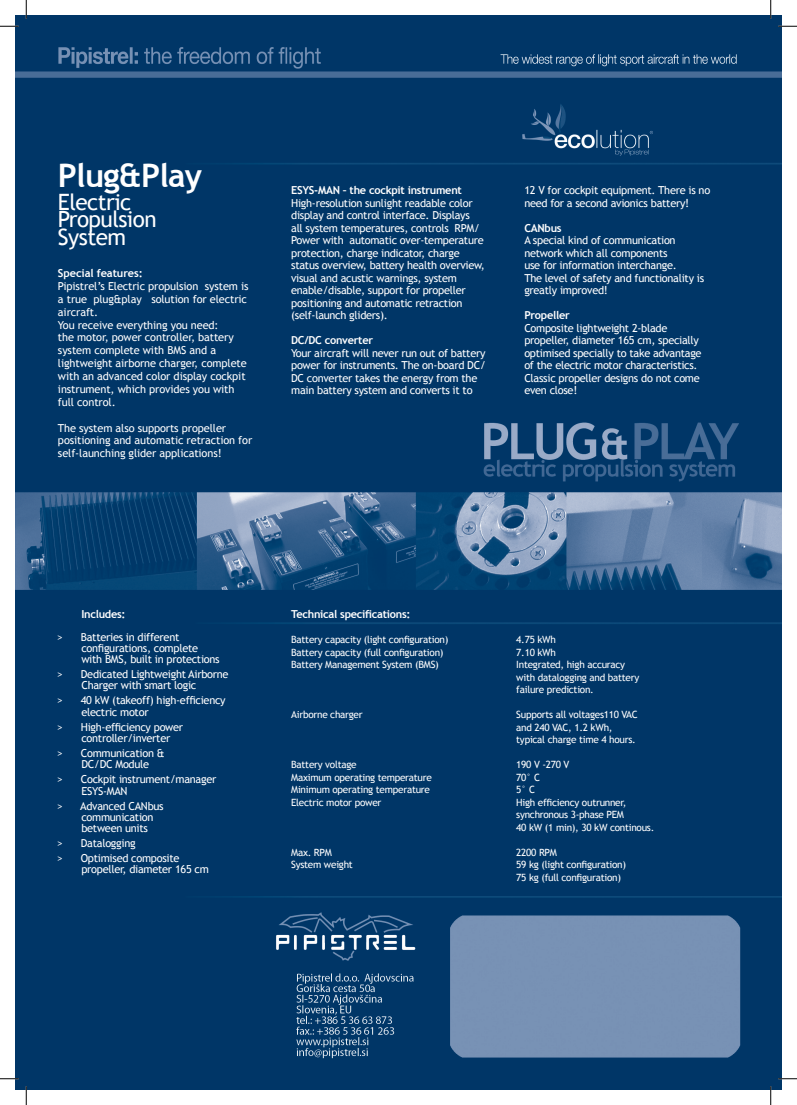
<style>
.page{position:relative;width:797px;height:1105px;background:#fff}
.page>*{position:absolute;margin:0;border:0;box-sizing:border-box;transform-origin:0 0}
.t1{font:700 32.5px "Trebuchet MS";letter-spacing:-.025em;color:#fff}
.t2{font:22.5px/17.5px "Trebuchet MS";letter-spacing:-.025em;color:#fff}
.t3{font:11px/12.5px "Trebuchet MS";letter-spacing:-.025em;color:#fff}
.t4{font:700 11px "Trebuchet MS";letter-spacing:-.025em;color:#fff}
.t5{font:10px/12.5px "Trebuchet MS";letter-spacing:-.025em;color:#fff}
</style>
<div class="page">
<img style="left:16px;top:16px;width:765px;height:1073px">
<svg style="left:0;top:26px;width:19px;height:1px"></svg>
<svg style="left:778px;top:26px;width:19px;height:1px"></svg>
<svg style="left:0;top:1078px;width:19px;height:1px"></svg>
<svg style="left:778px;top:1078px;width:19px;height:1px"></svg>
<svg style="left:26px;top:0;width:1px;height:19px"></svg>
<svg style="left:26px;top:1086px;width:1px;height:19px"></svg>
<svg style="left:770px;top:0;width:1px;height:19px"></svg>
<svg style="left:770px;top:1086px;width:1px;height:19px"></svg>
<h1 class="t1" style="left:58px;top:155px;width:145px">Plug&amp;Play</h1>
<h2 class="t2" style="left:58px;top:193px;width:100px">Electric<br>Propulsion<br>System</h2>
<p class="t4" style="left:58px;top:266px;width:86px">Special features:</p>
<p class="t3" style="left:58px;top:280px;width:192px;line-height:12.9px">Pipistrel’s Electric propulsion system is a true plug&amp;play solution for electric aircraft.<br>You receive everything you need:<br>the motor, power controller, battery system complete with BMS and a lightweight airborne charger, complete with an advanced color display cockpit instrument, which provides you with full control.</p>
<p class="t3" style="left:58px;top:421px;width:196px;line-height:12.9px">The system also supports propeller positioning and automatic retraction for self-launching glider applications!</p>
<p class="t4" style="left:291px;top:184px;width:172px">ESYS-MAN – the cockpit instrument</p>
<p class="t3" style="left:291px;top:197px;width:195px">High-resolution sunlight readable color display and control interface. Displays<br>all system temperatures, controls RPM/ Power with automatic over-temperature protection, charge indicator, charge status overview, battery health overview, visual and acustic warnings, system enable/disable, support for propeller positioning and automatic retraction (self-launch gliders).</p>
<p class="t4" style="left:291px;top:334px;width:83px">DC/DC converter</p>
<p class="t3" style="left:291px;top:347px;width:196px">Your aircraft will never run out of battery power for instruments. The on-board DC/ DC converter takes the energy from the main battery system and converts it to</p>
<p class="t3" style="left:524px;top:184px;width:187px">12 V for cockpit equipment. There is no need for a second avionics battery!</p>
<p class="t4" style="left:524px;top:221px;width:39px">CANbus</p>
<p class="t3" style="left:524px;top:234px;width:181px">A special kind of communication network which all components<br>use for information interchange.<br>The level of safety and functionality is greatly improved!</p>
<p class="t4" style="left:524px;top:309px;width:47px">Propeller</p>
<p class="t3" style="left:524px;top:322px;width:179px">Composite lightweight 2-blade propeller, diameter 165 cm, specially optimised specially to take advantage of the electric motor characteristics.<br>Classic propeller designs do not come even close!</p>
<p class="t4" style="left:81px;top:607px;width:46px">Includes:</p>
<p class="t3" style="left:81px;top:631px;width:140px;line-height:11.2px;text-indent:-24px">&gt; Batteries in different configurations, complete with BMS, built in protections</p>
<p class="t3" style="left:81px;top:669px;width:149px;line-height:11.2px;text-indent:-24px">&gt; Dedicated Lightweight Airborne<br>Charger with smart logic</p>
<p class="t3" style="left:81px;top:695px;width:146px;line-height:11.2px;text-indent:-24px">&gt; 40 kW (takeoff) high-efficiency electric motor</p>
<p class="t3" style="left:81px;top:721px;width:103px;line-height:11.2px;text-indent:-24px">&gt; High-efficiency power controller/inverter</p>
<p class="t3" style="left:81px;top:748px;width:85px;line-height:11.2px;text-indent:-24px">&gt; Communication &amp;<br>DC/DC Module</p>
<p class="t3" style="left:81px;top:774px;width:136px;line-height:11.2px;text-indent:-24px">&gt; Cockpit instrument/manager<br>ESYS-MAN</p>
<p class="t3" style="left:81px;top:800px;width:84px;line-height:11.2px;text-indent:-24px">&gt; Advanced CANbus communication between units</p>
<p class="t3" style="left:57px;top:836px;width:124px;line-height:15px">&gt; Datalogging<br>&gt; Optimised composite</p>
<p class="t3" style="left:81px;top:863px;width:129px">propeller, diameter 165 cm</p>
<p class="t4" style="left:291px;top:607px;width:121px">Technical specifications:</p>
<p class="t5" style="left:291px;top:633px;width:159px">Battery capacity (light configuration)</p>
<p class="t5" style="left:516px;top:633px;width:41px">4.75 kWh</p>
<p class="t5" style="left:291px;top:646px;width:154px">Battery capacity (full configuration)</p>
<p class="t5" style="left:516px;top:646px;width:41px">7.10 kWh</p>
<p class="t5" style="left:291px;top:658px;width:149px">Battery Management System (BMS)</p>
<p class="t5" style="left:516px;top:658px;width:125px">Integrated, high accuracy with datalogging and battery failure prediction.</p>
<p class="t5" style="left:291px;top:708px;width:73px">Airborne charger</p>
<p class="t5" style="left:516px;top:708px;width:123px">Supports all voltages110 VAC and 240 VAC, 1.2 kWh, typical charge time 4 hours.</p>
<p class="t5" style="left:291px;top:758px;width:67px">Battery voltage</p>
<p class="t5" style="left:516px;top:758px;width:55px">190 V -270 V</p>
<p class="t5" style="left:291px;top:771px;width:142px">Maximum operating temperature</p>
<p class="t5" style="left:516px;top:771px;width:25px">70° C</p>
<p class="t5" style="left:291px;top:783px;width:140px">Minimum operating temperature</p>
<p class="t5" style="left:516px;top:783px;width:20px">5° C</p>
<p class="t5" style="left:291px;top:796px;width:92px">Electric motor power</p>
<p class="t5" style="left:516px;top:796px;width:140px">High efficiency outrunner, synchronous 3-phase PEM<br>40 kW (1 min), 30 kW continous.</p>
<p class="t5" style="left:291px;top:846px;width:42px">Max. RPM</p>
<p class="t5" style="left:516px;top:846px;width:42px">2200 RPM</p>
<p class="t5" style="left:291px;top:858px;width:63px">System weight</p>
<p class="t5" style="left:516px;top:858px;width:111px">59 kg (light configuration)<br>75 kg (full configuration)</p>
</div>
